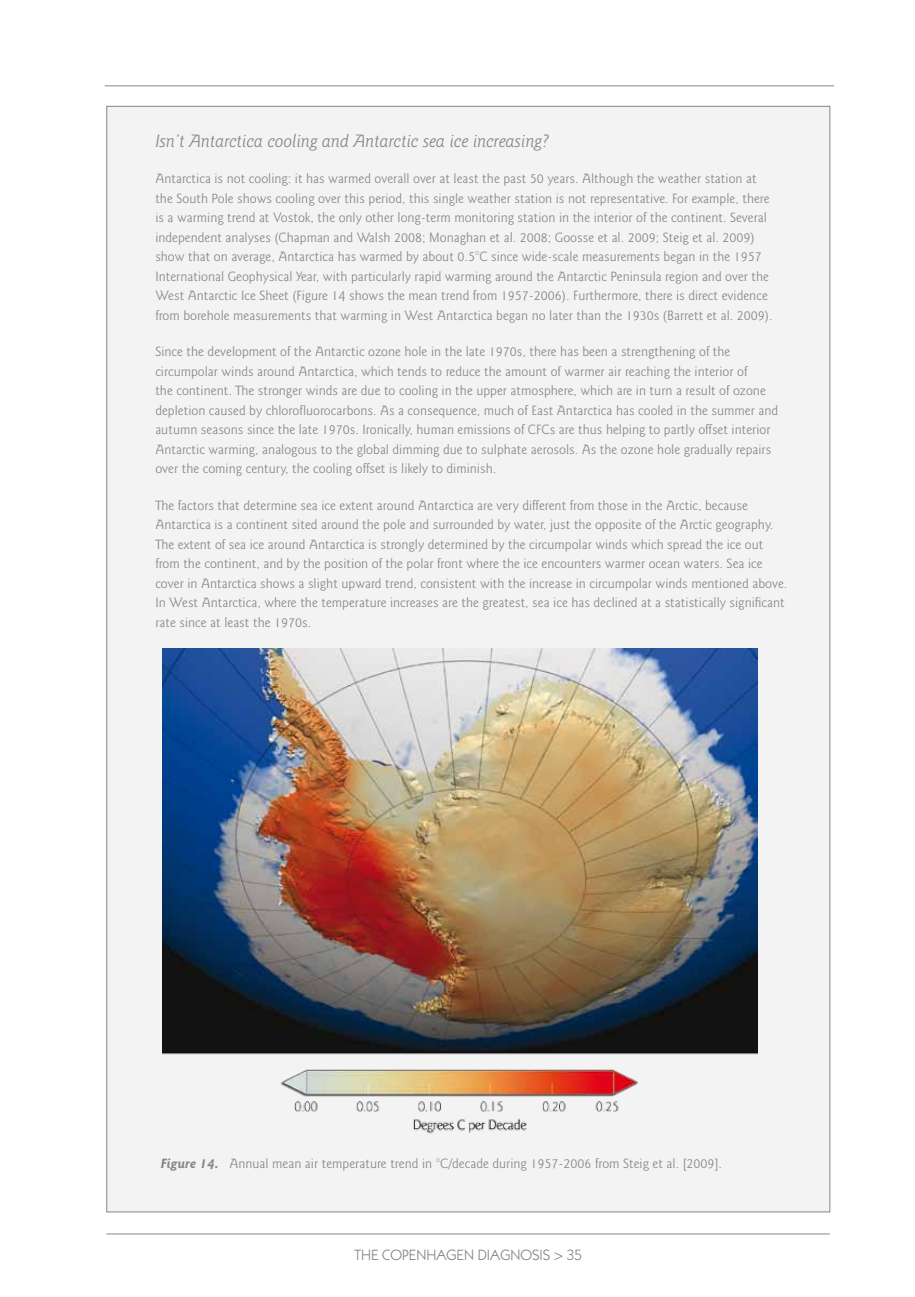
<style>
.page{position:relative;width:915px;height:1297px;background:#fff}
.page>*{position:absolute;margin:0;border:0;box-sizing:border-box;transform-origin:0 0}
.t1{font:italic 300 18px "Goudy Sans IT Cby BT";color:#868689}
.t2{font:15px "Itc Kabel";color:#868689}
.t3{font:300 13.5px/19.5px "Goudy Sans IT Cby BT";color:#868689}
.s1{font-weight:700;font-style:italic}
</style>
<div class="page">
<hr style="left:105px;top:85px;width:728px;height:1px;background:#868689">
<hr style="left:106px;top:1233px;width:723px;height:1px;background:#868689">
<div style="left:106px;top:106px;width:724px;height:1106px;background:#f3f3f3;border:1px solid #868689"></div>
<img style="left:162px;top:648px;width:594px;height:486px">
<h1 class="t1" style="left:155px;top:130px;width:396px">Isn’t Antarctica cooling and Antarctic sea ice increasing?</h1>
<p class="t3" style="left:155px;top:169px;width:618px">Antarctica is not cooling: it has warmed overall over at least the past 50 years. Although the weather station at the South Pole shows cooling over this period, this single weather station is not representative. For example, there is a warming trend at Vostok, the only other long-term monitoring station in the interior of the continent. Several independent analyses (Chapman and Walsh 2008; Monaghan et al. 2008; Goosse et al. 2009; Steig et al. 2009) show that on average, Antarctica has warmed by about 0.5°C since wide-scale measurements began in the 1957<br>International Geophysical Year, with particularly rapid warming around the Antarctic Peninsula region and over the West Antarctic Ice Sheet (Figure 14 shows the mean trend from 1957-2006). Furthermore, there is direct evidence from borehole measurements that warming in West Antarctica began no later than the 1930s (Barrett et al. 2009).</p>
<p class="t3" style="left:155px;top:342px;width:624px">Since the development of the Antarctic ozone hole in the late 1970s, there has been a strengthening of the circumpolar winds around Antarctica, which tends to reduce the amount of warmer air reaching the interior of<br>the continent. The stronger winds are due to cooling in the upper atmosphere, which are in turn a result of ozone depletion caused by chlorofluorocarbons. As a consequence, much of East Antarctica has cooled in the summer and autumn seasons since the late 1970s. Ironically, human emissions of CFCs are thus helping to partly offset interior Antarctic warming, analogous to the global dimming due to sulphate aerosols. As the ozone hole gradually repairs over the coming century, the cooling offset is likely to diminish.</p>
<p class="t3" style="left:155px;top:495px;width:633px">The factors that determine sea ice extent around Antarctica are very different from those in the Arctic, because Antarctica is a continent sited around the pole and surrounded by water, just the opposite of the Arctic geography.<br>The extent of sea ice around Antarctica is strongly determined by the circumpolar winds which spread the ice out from the continent, and by the position of the polar front where the ice encounters warmer ocean waters. Sea ice cover in Antarctica shows a slight upward trend, consistent with the increase in circumpolar winds mentioned above.<br>In West Antarctica, where the temperature increases are the greatest, sea ice has declined at a statistically significant rate since at least the 1970s.</p>
<p class="t3" style="left:161px;top:1154px;width:562px"><span class="s1">Figure 14.</span> Annual mean air temperature trend in °C/decade during 1957-2006 from Steig et al. [2009].</p>
<p class="t2" style="left:354px;top:1246px;width:156px">TH E COPENHAGEN DIAGNOSIS</p>
<p class="t2" style="left:554px;top:1246px;width:29px">&gt; 35</p>
</div>
